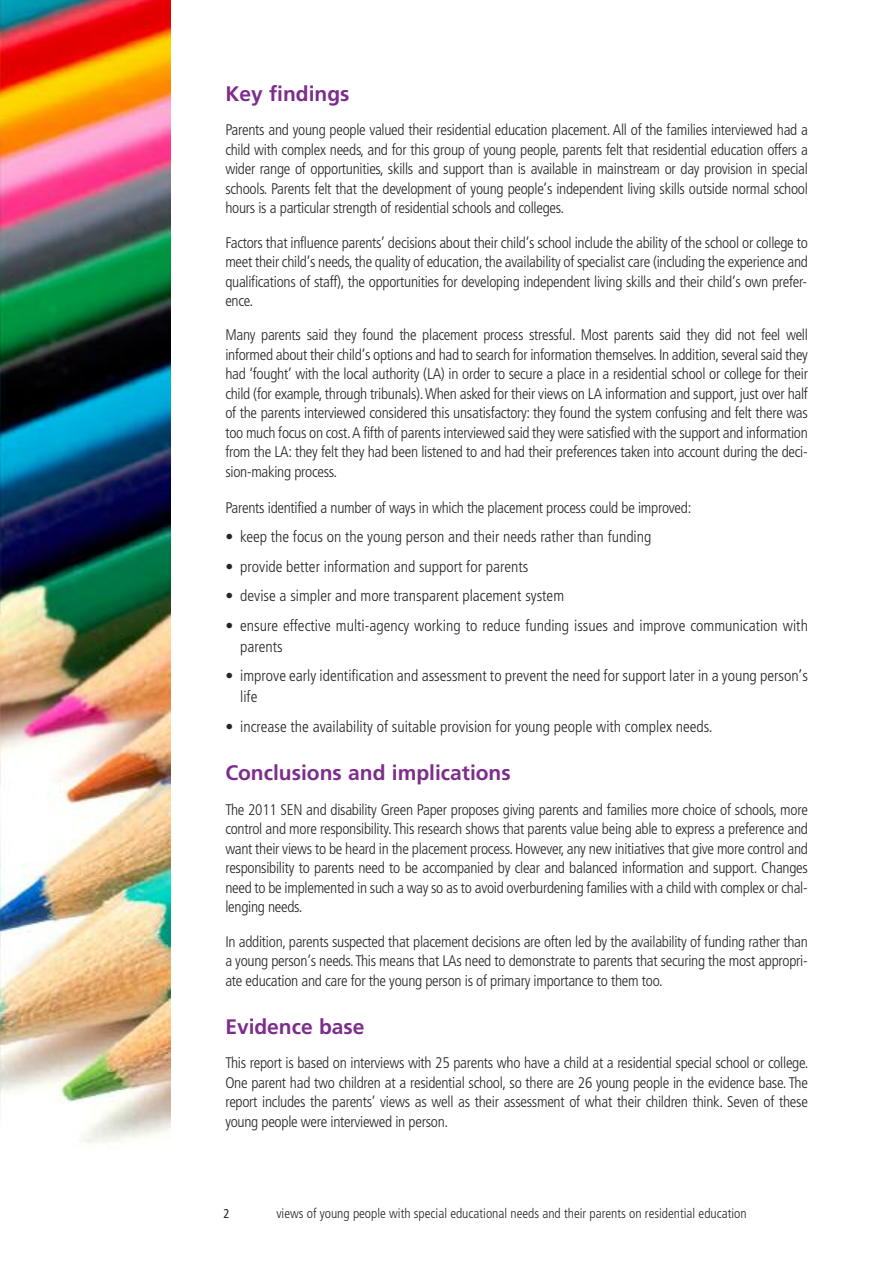
<style>
.page{position:relative;width:893px;height:1263px;background:#fff}
.page>*{position:absolute;margin:0;border:0;box-sizing:border-box;transform-origin:0 0}
.t1{font:700 21px "Frutiger";color:#7d2d8c}
.t2{font:300 condensed 15.75px/21px "Frutiger";color:#272627}
.t3{font:300 condensed 15.3px/19.5px "Frutiger";letter-spacing:-.02em;color:#272627;text-align:justify}
.t4{font:300 condensed 13.5px "Frutiger";color:#272627}
.t5{font:condensed 12.75px "Frutiger";color:#272627}
</style>
<div class="page">
<img style="left:0;top:0;width:170px;height:1145px">
<h1 class="t1" style="left:225px;top:85px;width:126px">Key findings</h1>
<p class="t3" style="left:225px;top:121px;width:584px">Parents and young people valued their residential education placement. All of the families interviewed had a child with complex needs, and for this group of young people, parents felt that residential education offers a wider range of opportunities, skills and support than is available in mainstream or day provision in special schools. Parents felt that the development of young people’s independent living skills outside normal school hours is a particular strength of residential schools and colleges.</p>
<p class="t3" style="left:225px;top:234px;width:584px">Factors that influence parents’ decisions about their child’s school include the ability of the school or college to meet their child’s needs, the quality of education, the availability of specialist care (including the experience and qualifications of staff), the opportunities for developing independent living skills and their child’s own prefer&shy;ence.</p>
<p class="t3" style="left:225px;top:327px;width:584px">Many parents said they found the placement process stressful. Most parents said they did not feel well informed about their child’s options and had to search for information themselves. In addition, several said they had ‘fought’ with the local authority (LA) in order to secure a place in a residential school or college for their child (for example, through tribunals).When asked for their views on LA information and support, just over half of the parents interviewed considered this unsatisfactory: they found the system confusing and felt there was too much focus on cost.A fifth of parents interviewed said they were satisfied with the support and information from the LA: they felt they had been listened to and had their preferences taken into account during the deci&shy;sion-making process.</p>
<p class="t3" style="left:225px;top:499px;width:468px">Parents identified a number of ways in which the placement process could be improved:</p>
<p class="t2" style="left:225px;top:528px;width:427px">• keep the focus on the young person and their needs rather than funding</p>
<p class="t2" style="left:225px;top:557px;width:304px">• provide better information and support for parents</p>
<p class="t2" style="left:225px;top:587px;width:340px">• devise a simpler and more transparent placement system</p>
<p class="t2" style="left:240px;top:616px;width:569px;text-indent:-15px">• ensure effective multi-agency working to reduce funding issues and improve communication with parents</p>
<p class="t2" style="left:240px;top:667px;width:569px;text-indent:-15px">• improve early identification and assessment to prevent the need for support later in a young person’s life</p>
<p class="t2" style="left:225px;top:717px;width:489px">• increase the availability of suitable provision for young people with complex needs.</p>
<h1 class="t1" style="left:225px;top:764px;width:287px">Conclusions and implications</h1>
<p class="t3" style="left:225px;top:801px;width:584px">The 2011 SEN and disability Green Paper proposes giving parents and families more choice of schools, more control and more responsibility. This research shows that parents value being able to express a preference and want their views to be heard in the placement process. However, any new initiatives that give more control and responsibility to parents need to be accompanied by clear and balanced information and support. Changes need to be implemented in such a way so as to avoid overburdening families with a child with complex or chal&shy;lenging needs.</p>
<p class="t3" style="left:225px;top:933px;width:584px">In addition, parents suspected that placement decisions are often led by the availability of funding rather than a young person’s needs. This means that LAs need to demonstrate to parents that securing the most appropri&shy;ate education and care for the young person is of primary importance to them too.</p>
<h1 class="t1" style="left:225px;top:1018px;width:141px">Evidence base</h1>
<p class="t3" style="left:225px;top:1054px;width:585px">This report is based on interviews with 25 parents who have a child at a residential special school or college.<br>One parent had two children at a residential school, so there are 26 young people in the evidence base. The report includes the parents’ views as well as their assessment of what their children think. Seven of these young people were interviewed in person.</p>
<p class="t5" style="left:223px;top:1208px;width:8px">2</p>
<p class="t4" style="left:276px;top:1208px;width:472px">views of young people with special educational needs and their parents on residential education</p>
</div>
